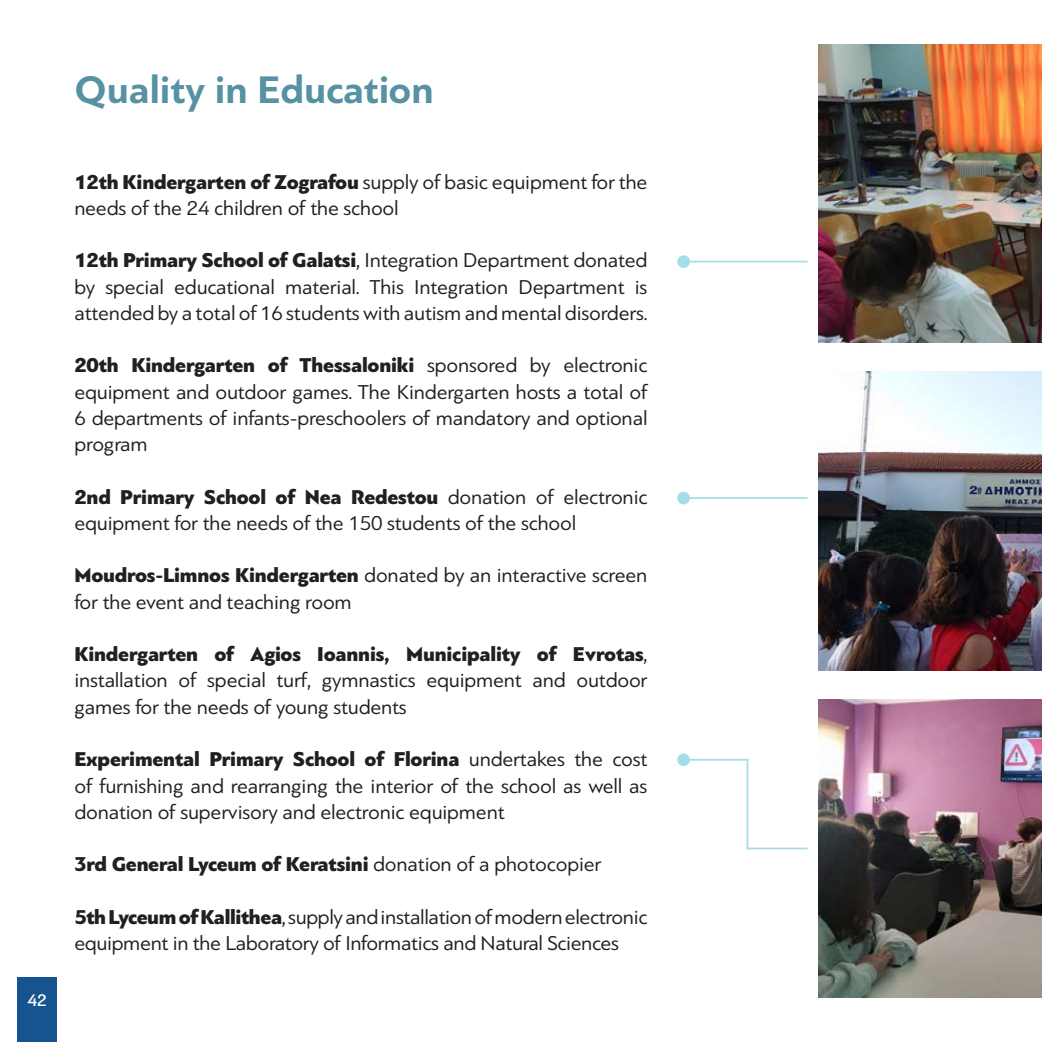
<style>
.page{position:relative;width:1042px;height:1042px;background:#fff}
.page>*{position:absolute;margin:0;border:0;box-sizing:border-box;transform-origin:0 0}
.t1{font:700 40.25px "PF Bague Sans Pro";color:#5792a4}
.t2{font:21px/26.2px "PF Bague Sans Pro";letter-spacing:-.01em;color:#231f20}
.t3{font:900 21px "PF Bague Sans Pro";letter-spacing:-.01em;color:#231f20}
.t4{font:500 17.5px "PF Bague Sans Pro";color:#fff}
.s1{font-weight:900}
.s2{font-weight:400}
</style>
<div class="page">
<img style="left:818px;top:699px;width:224px;height:298px">
<img style="left:818px;top:372px;width:224px;height:298px">
<img style="left:818px;top:44px;width:224px;height:299px">
<hr style="left:681px;top:759px;width:67px;height:1px;background:#a4dde6">
<hr style="left:681px;top:497px;width:126px;height:2px;background:#a4dde6">
<hr style="left:681px;top:261px;width:126px;height:1px;background:#a4dde6">
<div style="left:677px;top:753px;width:13px;height:13px;background:#a4dde6;border-radius:50%"></div>
<div style="left:677px;top:492px;width:13px;height:12px;background:#a4dde6;border-radius:50%"></div>
<div style="left:677px;top:255px;width:13px;height:13px;background:#a4dde6;border-radius:50%"></div>
<hr style="left:746px;top:847px;width:61px;height:2px;background:#a4dde6">
<hr style="left:746px;top:759px;width:2px;height:90px;background:#a4dde6">
<div style="left:18px;top:977px;width:39px;height:65px;background:#16548f"></div>
<p class="t4" style="left:27px;top:990px;width:21px">42</p>
<p class="t1" style="left:74px;top:65px;width:361px">Quality in Education</p>
<p class="t2" style="left:74px;top:169px;width:574px"><span class="s1">12th Kindergarten of Zografou</span> supply of basic equipment for the needs of the 24 children of the school</p>
<p class="t2" style="left:74px;top:247px;width:575px;text-align:justify"><span class="s1">12th Primary School of Galatsi</span>, Integration Department donated by special educational material. This Integration Department is attended by a total of 16 students with autism and mental disorders.</p>
<p class="t2" style="left:74px;top:352px;width:574px;text-align:justify"><span class="s1">20th Kindergarten of Thessaloniki</span> sponsored by electronic equipment and outdoor games. The Kindergarten hosts a total of 6 departments of infants-preschoolers of mandatory and optional program</p>
<p class="t2" style="left:74px;top:484px;width:574px"><span class="s1">2nd Primary School of Nea Redestou</span> donation of electronic equipment for the needs of the 150 students of the school</p>
<p class="t2" style="left:74px;top:562px;width:574px"><span class="s1">Moudros-Limnos Kindergarten</span> donated by an interactive screen for the event and teaching room</p>
<p class="t2" style="left:74px;top:641px;width:574px;text-align:justify"><span class="s1">Kindergarten of Agios Ioannis, Municipality of Evrotas</span>, installation of special turf, gymnastics equipment and outdoor games for the needs of young students</p>
<p class="t2" style="left:74px;top:746px;width:574px;text-align:justify"><span class="s1">Experimental Primary School of Florina</span> undertakes the cost of furnishing and rearranging the interior of the school as well as donation of supervisory and electronic equipment</p>
<p class="t3" style="left:74px;top:851px;width:528px">3rd General Lyceum of Keratsini <span class="s2">donation of a photocopier</span></p>
<p class="t2" style="left:74px;top:904px;width:574px"><span class="s1">5th Lyceum of Kallithea</span>, supply and installation of modern electronic equipment in the Laboratory of Informatics and Natural Sciences</p>
</div>
